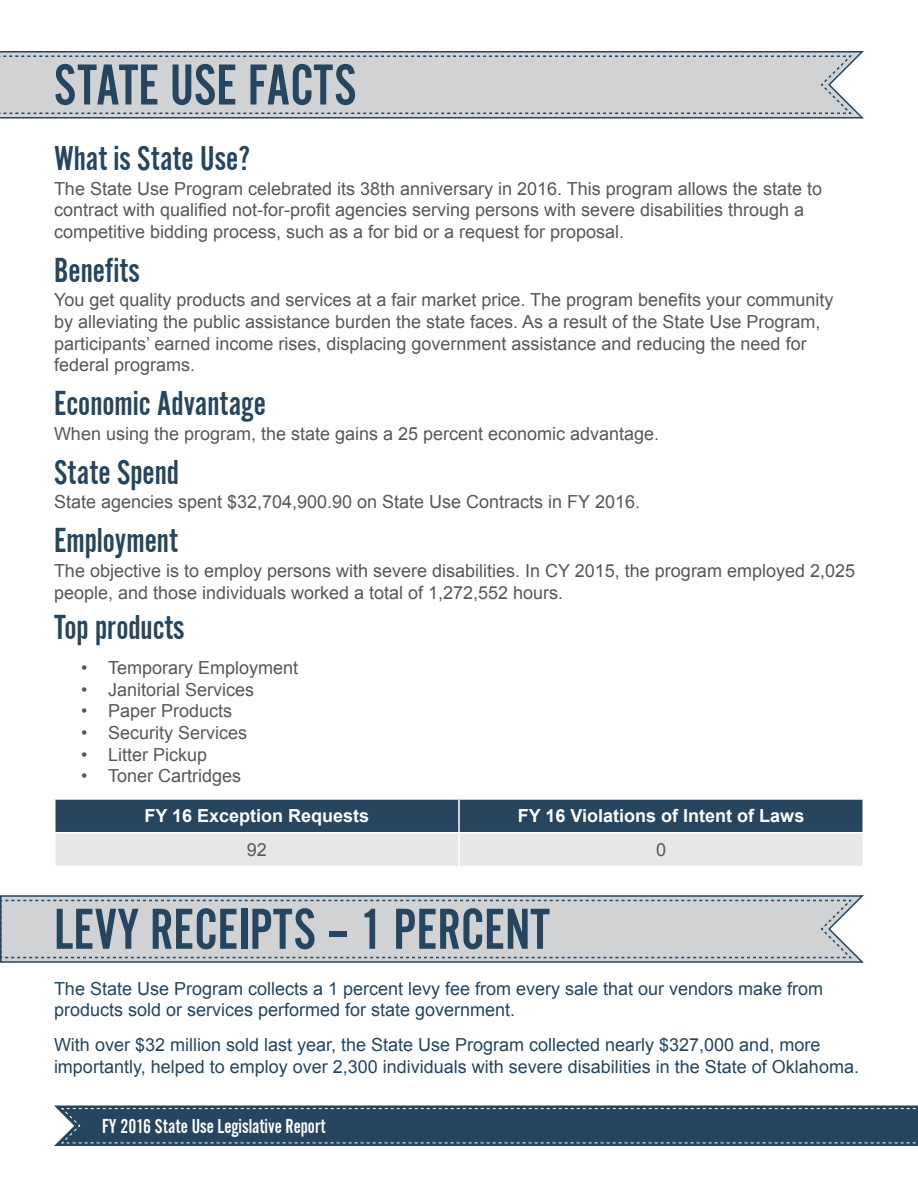
<style>
.page{position:relative;width:918px;height:1188px;background:#fff}
.page>*{position:absolute;margin:0;border:0;box-sizing:border-box;transform-origin:0 0}
.t1{font:60px "Alternate Got No 2 D";color:#25465e}
.t2{font:36px "Alternate Got No 2 D";color:#25465e}
.t3{font:21px "Alternate Got No 2 D";color:#fff}
.normal_text{font:18px/21.6px "Arial";color:#57585a}
.t4{font:18px/21.6px "Arial";color:#25465e}
.normal_text-2{font:700 18px "Arial";color:#fff}
</style>
<div class="page">
<svg style="left:54px;top:1106px;width:864px;height:40px;background:#2d4d64"></svg>
<svg style="left:0;top:51px;width:864px;height:68px;background:#9aa6b0"></svg>
<div style="left:0;top:55px;width:854px;height:60px;background:#d1d2d4"></div>
<svg style="left:0;top:895px;width:864px;height:68px;background:#9aa6af"></svg>
<svg style="left:0;top:899px;width:854px;height:60px;background:#cbcdd0"></svg>
<svg style="left:56px;top:800px;width:806px;height:66px;background:#8797a4"></svg>
<hr style="left:54px;top:832px;width:405px;height:1px;background:#fff">
<hr style="left:459px;top:832px;width:405px;height:1px;background:#fff">
<hr style="left:458px;top:800px;width:2px;height:32px;background:#fff">
<hr style="left:458px;top:833px;width:2px;height:33px;background:#fff">
<h2 class="t1" style="left:54px;top:54px;width:304px">STATE USE FACTS</h2>
<h3 class="t2" style="left:54px;top:139px;width:198px">What is State Use?</h3>
<p class="normal_text" style="left:54px;top:178px;width:770px">The State Use Program celebrated its 38th anniversary in 2016. This program allows the state to contract with qualified not-for-profit agencies serving persons with severe disabilities through a competitive bidding process, such as a for bid or a request for proposal.</p>
<h3 class="t2" style="left:54px;top:251px;width:87px">Benefits</h3>
<p class="normal_text" style="left:54px;top:290px;width:781px">You get quality products and services at a fair market price. The program benefits your community by alleviating the public assistance burden the state faces. As a result of the State Use Program, participants’ earned income rises, displacing government assistance and reducing the need for federal programs.</p>
<h3 class="t2" style="left:54px;top:385px;width:214px">Economic Advantage</h3>
<p class="normal_text" style="left:54px;top:423px;width:607px">When using the program, the state gains a 25 percent economic advantage.</p>
<h3 class="t2" style="left:54px;top:453px;width:127px">State Spend</h3>
<p class="normal_text" style="left:54px;top:492px;width:588px">State agencies spent $32,704,900.90 on State Use Contracts in FY 2016.</p>
<h3 class="t2" style="left:54px;top:522px;width:125px">Employment</h3>
<p class="normal_text" style="left:54px;top:560px;width:803px">The objective is to employ persons with severe disabilities. In CY 2015, the program employed 2,025 people, and those individuals worked a total of 1,272,552 hours.</p>
<h3 class="t2" style="left:54px;top:609px;width:132px">Top products</h3>
<p class="normal_text" style="left:81px;top:657px;width:219px">• Temporary Employment</p>
<p class="normal_text" style="left:81px;top:679px;width:175px">• Janitorial Services</p>
<p class="normal_text" style="left:81px;top:700px;width:153px">• Paper Products</p>
<p class="normal_text" style="left:81px;top:722px;width:168px">• Security Services</p>
<p class="normal_text" style="left:81px;top:744px;width:128px">• Litter Pickup</p>
<p class="normal_text" style="left:81px;top:765px;width:162px">• Toner Cartridges</p>
<p class="normal_text-2" style="left:145px;top:804px;width:226px">FY 16 Exception Requests</p>
<p class="normal_text-2" style="left:518px;top:804px;width:288px">FY 16 Violations of Intent of Laws</p>
<p class="normal_text" style="left:247px;top:839px;width:22px">92</p>
<p class="normal_text" style="left:656px;top:839px;width:12px">0</p>
<h2 class="t1" style="left:54px;top:898px;width:497px">LEVY RECEIPTS – 1 PERCENT</h2>
<p class="t4" style="left:54px;top:978px;width:771px">The State Use Program collects a 1 percent levy fee from every sale that our vendors make from products sold or services performed for state government.</p>
<p class="t4" style="left:54px;top:1034px;width:807px">With over $32 million sold last year, the State Use Program collected nearly $327,000 and, more importantly, helped to employ over 2,300 individuals with severe disabilities in the State of Oklahoma.</p>
<p class="t3" style="left:102px;top:1115px;width:225px">FY 2016 State Use Legislative Report</p>
</div>
